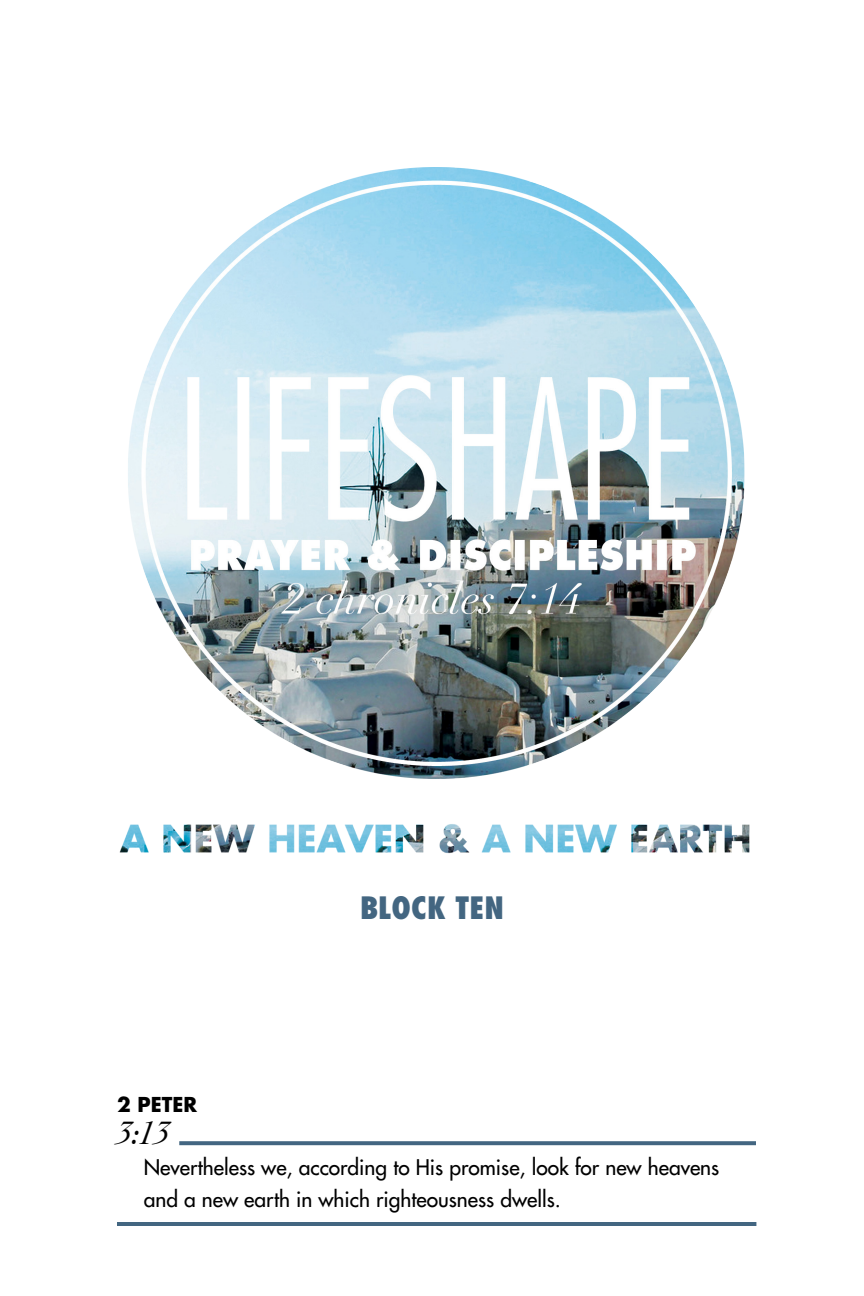
<style>
.page{position:relative;width:864px;height:1296px;background:#fff}
.page>*{position:absolute;margin:0;border:0;box-sizing:border-box;transform-origin:0 0}
.t1{font:italic 34px "Cochin";color:#000}
.t2{font:800 condensed 30px "Futura Std";color:#436681}
.t3{font:500 21px/32px "Futura Std";color:#000}
.t4{font:700 20px "Futura Std";color:#000}
</style>
<div class="page">
<hr style="left:117px;top:1222px;width:639px;height:4px;background:#436681">
<svg style="left:179px;top:1141px;width:577px;height:4px;background:#4c6d87"></svg>
<img style="left:128px;top:167px;width:617px;height:612px">
<img style="left:119px;top:824px;width:631px;height:30px">
<p class="t4" style="left:117px;top:1091px;width:82px">2 PETER</p>
<p class="t1" style="left:117px;top:1110px;width:54px">3:13</p>
<p class="t2" style="left:360px;top:889px;width:145px">BLOCK TEN</p>
<p class="t3" style="left:144px;top:1152px;width:577px">Nevertheless we, according to His promise, look for new heavens and a new earth in which righteousness dwells.</p>
</div>
